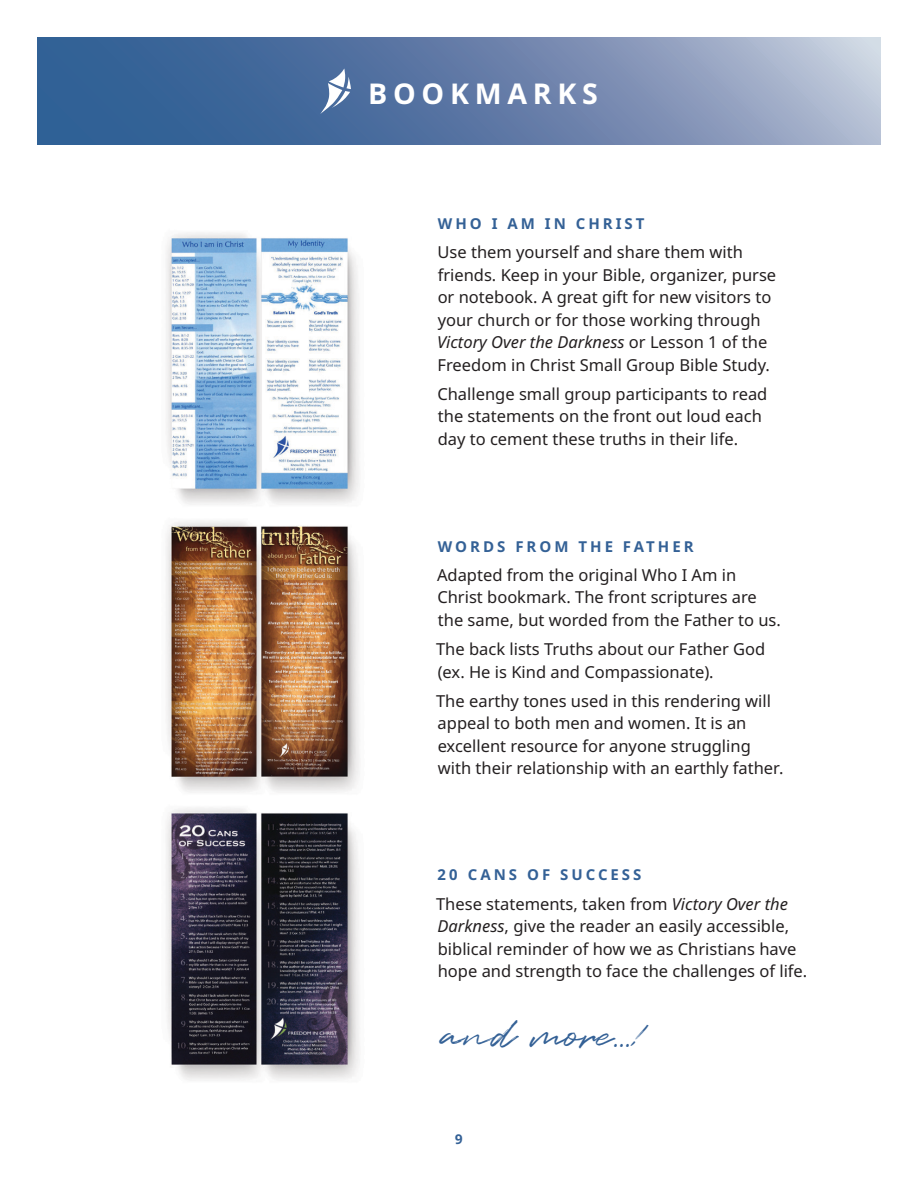
<style>
.page{position:relative;width:918px;height:1188px;background:#fff}
.page>*{position:absolute;margin:0;border:0;box-sizing:border-box;transform-origin:0 0}
.t1{font:40.5px "Quentin";color:#346196}
.t2{font:700 28.65px "Noto Sans";letter-spacing:.2em;color:#fff}
.t3{font:16.5px/22.5px "Noto Sans";color:#231f20}
.t4{font:700 15px "Noto Sans";letter-spacing:.2em;color:#346196}
.t5{font:700 13.5px "Noto Sans";color:#346196}
.s1{font-style:italic}
</style>
<div class="page">
<img style="left:166px;top:808px;width:193px;height:273px">
<img style="left:166px;top:521px;width:193px;height:272px">
<img style="left:166px;top:233px;width:193px;height:272px">
<svg style="left:38px;top:38px;width:842px;height:107px;background:#6682ab"></svg>
<svg style="left:320px;top:68px;width:31px;height:46px"></svg>
<p class="t2" style="left:368px;top:73px;width:231px">BOOKMARKS</p>
<p class="t4" style="left:438px;top:213px;width:208px">WHO I AM IN CHRIST</p>
<p class="t3" style="left:437px;top:241px;width:341px">Use them yourself and share them with friends. Keep in your Bible, organizer, purse or notebook. A great gift for new visitors to your church or for those working through <span class="s1">Victory Over the Darkness</span> or Lesson 1 of the Freedom in Christ Small Group Bible Study.</p>
<p class="t3" style="left:437px;top:383px;width:332px">Challenge small group participants to read the statements on the front out loud each day to cement these truths in their life.</p>
<p class="t4" style="left:438px;top:536px;width:257px">WORDS FROM THE FATHER</p>
<p class="t3" style="left:437px;top:564px;width:345px">Adapted from the original Who I Am in<br>Christ bookmark. The front scriptures are the same, but worded from the Father to us.</p>
<p class="t3" style="left:436px;top:638px;width:331px">The back lists Truths about our Father God (ex. He is Kind and Compassionate).</p>
<p class="t3" style="left:436px;top:690px;width:349px">The earthy tones used in this rendering will appeal to both men and women. It is an excellent resource for anyone struggling with their relationship with an earthly father.</p>
<p class="t4" style="left:437px;top:864px;width:206px">20 CANS OF SUCCESS</p>
<p class="t3" style="left:436px;top:893px;width:373px">These statements, taken from <span class="s1">Victory Over the Darkness</span>, give the reader an easily accessible, biblical reminder of how we as Christians have hope and strength to face the challenges of life.</p>
<p class="t1" style="left:442px;top:1008px;width:207px">and more...!</p>
<p class="t5" style="left:455px;top:1129px;width:10px">9</p>
</div>
